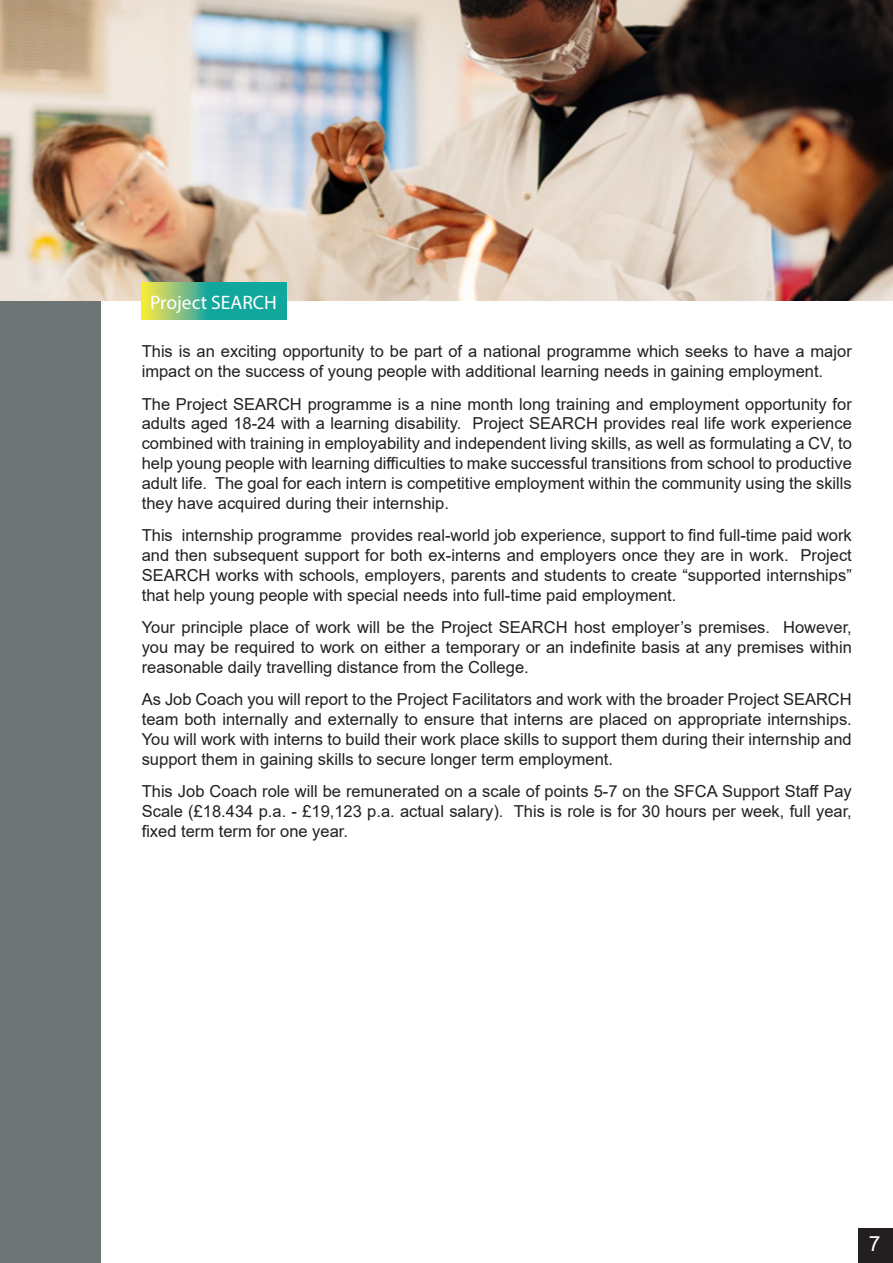
<style>
.page{position:relative;width:893px;height:1263px;background:#fff}
.page>*{position:absolute;margin:0;border:0;box-sizing:border-box;transform-origin:0 0}
.t1{font:21px "Arial";color:#fff}
.t2{font:19.5px "Myriad Pro";color:#fff}
.t3{font:16.5px/19.8px "Arial";color:#231f20;text-align:justify}
</style>
<div class="page">
<div style="left:0;top:0;width:101px;height:1263px;background:#6f7475"></div>
<div style="left:858px;top:1229px;width:35px;height:34px;background:#231f20"></div>
<img style="left:1px;top:0;width:892px;height:301px">
<svg style="left:142px;top:282px;width:144px;height:37px;background:#4db689"></svg>
<p class="t2" style="left:150px;top:291px;width:128px">Project SEARCH</p>
<p class="t3" style="left:142px;top:341px;width:712px">This is an exciting opportunity to be part of a national programme which seeks to have a major impact on the success of young people with additional learning needs in gaining employment.</p>
<p class="t3" style="left:142px;top:394px;width:712px">The Project SEARCH programme is a nine month long training and employment opportunity for adults aged 18-24 with a learning disability. Project SEARCH provides real life work experience combined with training in employability and independent living skills, as well as formulating a CV, to help young people with learning difficulties to make successful transitions from school to productive adult life. The goal for each intern is competitive employment within the community using the skills they have acquired during their internship.</p>
<p class="t3" style="left:142px;top:525px;width:712px">This internship programme provides real-world job experience, support to find full-time paid work and then subsequent support for both ex-interns and employers once they are in work. Project SEARCH works with schools, employers, parents and students to create “supported internships” that help young people with special needs into full-time paid employment.</p>
<p class="t3" style="left:142px;top:617px;width:712px">Your principle place of work will be the Project SEARCH host employer’s premises. However, you may be required to work on either a temporary or an indefinite basis at any premises within reasonable daily travelling distance from the College.</p>
<p class="t3" style="left:142px;top:689px;width:712px">As Job Coach you will report to the Project Facilitators and work with the broader Project SEARCH team both internally and externally to ensure that interns are placed on appropriate internships.<br>You will work with interns to build their work place skills to support them during their internship and support them in gaining skills to secure longer term employment.</p>
<p class="t3" style="left:142px;top:781px;width:712px">This Job Coach role will be remunerated on a scale of points 5-7 on the SFCA Support Staff Pay Scale (£18.434 p.a. - £19,123 p.a. actual salary). This is role is for 30 hours per week, full year, fixed term term for one year.</p>
<p class="t1" style="left:869px;top:1229px;width:13px">7</p>
</div>
